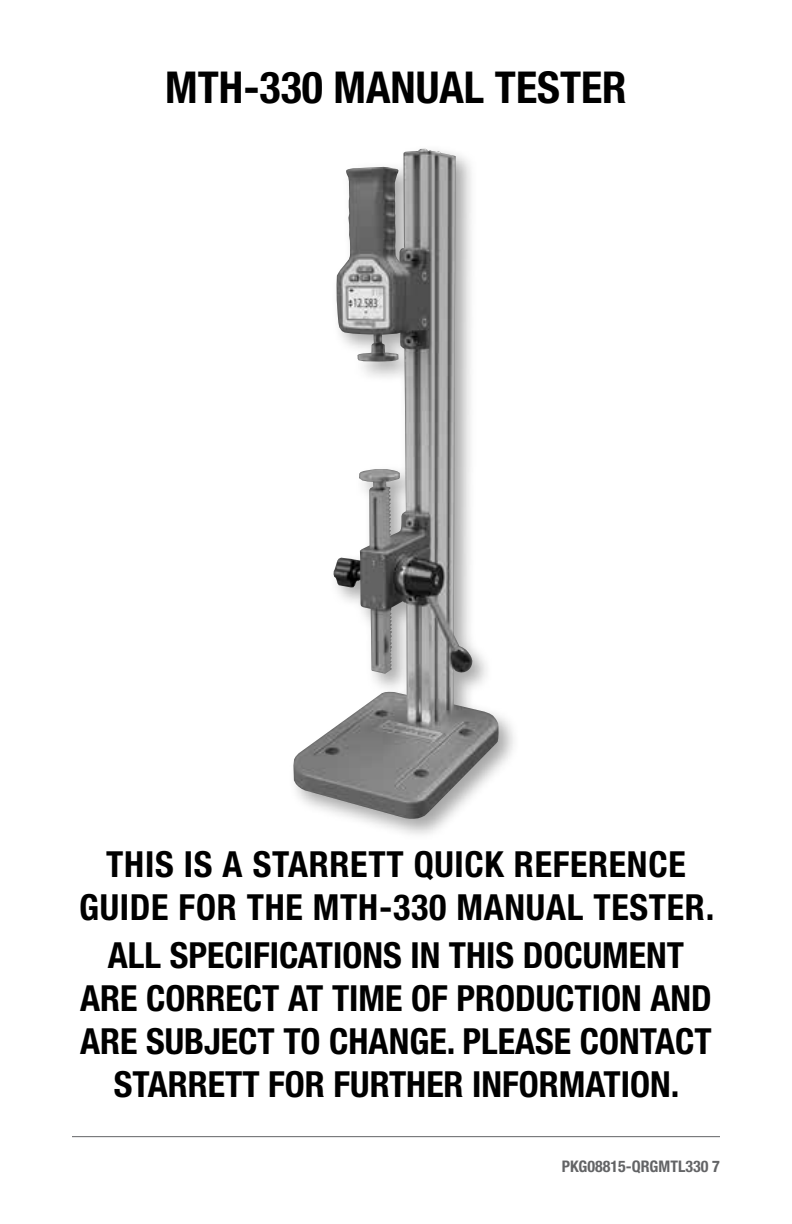
<style>
.page{position:relative;width:792px;height:1224px;background:#fff}
.page>*{position:absolute;margin:0;border:0;box-sizing:border-box;transform-origin:0 0}
.t1{font:700 condensed 44px "Helvetica Neue LT Pro";color:#000}
.t2{font:700 condensed 36px/43.2px "Helvetica Neue LT Pro";color:#000;text-align:center}
.t3{font:700 condensed 36px/43.2px "Helvetica Neue LT Pro";letter-spacing:.02em;color:#000;text-align:center}
.t4{font:700 condensed 16px "Helvetica Neue LT Pro";color:#636466}
</style>
<div class="page">
<hr style="left:72px;top:1136px;width:648px;height:1px;background:#636466">
<img style="left:293px;top:149px;width:206px;height:670px">
<p class="t1" style="left:165px;top:61px;width:463px">MTH-330 MANUAL TESTER</p>
<p class="t3" style="left:79px;top:843px;width:637px">THIS IS A STARRETT QUICK REFERENCE<br>GUIDE FOR THE MTH-330 MANUAL TESTER.</p>
<p class="t2" style="left:80px;top:934px;width:633px">ALL SPECIFICATIONS IN THIS DOCUMENT ARE CORRECT AT TIME OF PRODUCTION AND ARE SUBJECT TO CHANGE. PLEASE CONTACT STARRETT FOR FURTHER INFORMATION.</p>
<p class="t4" style="left:562px;top:1157px;width:160px">PKG08815-QRGMTL330 7</p>
</div>
